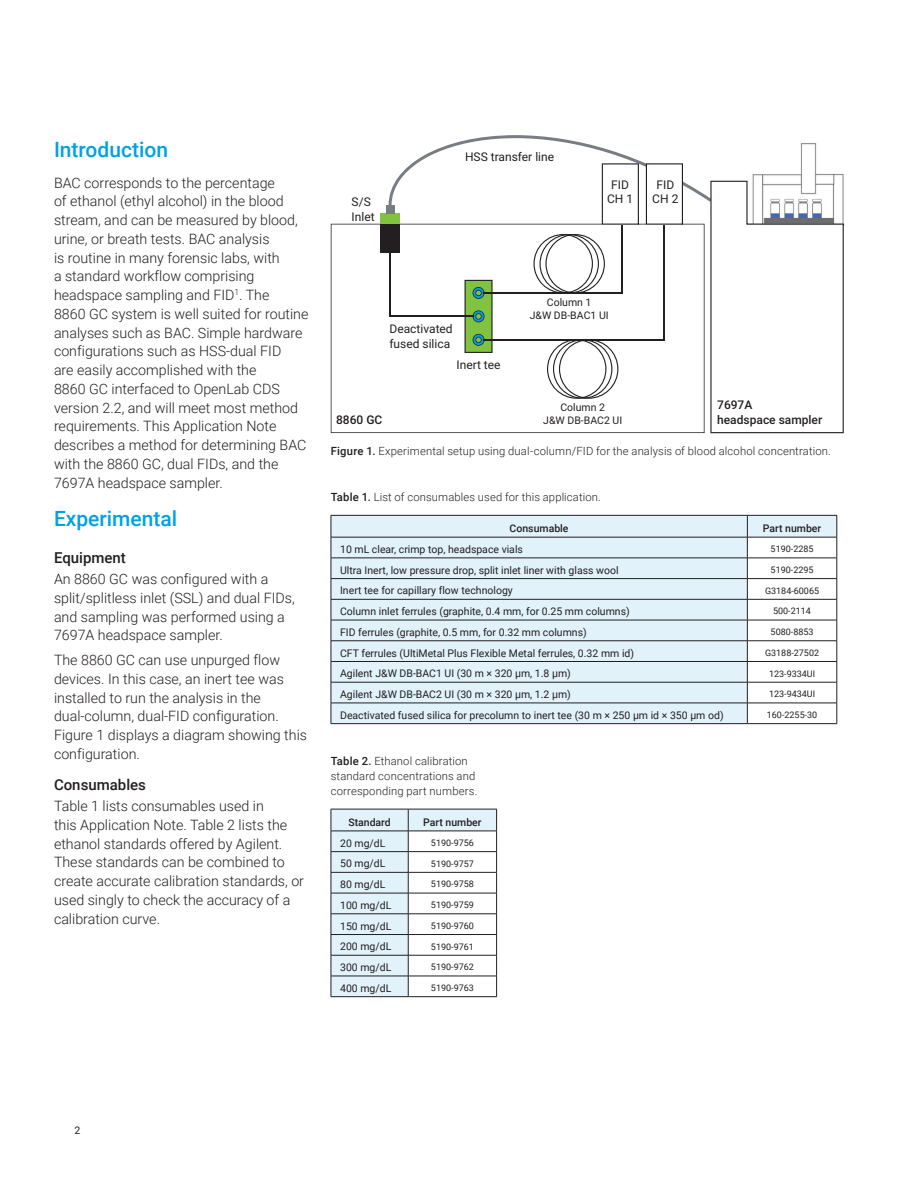
<style>
.page{position:relative;width:918px;height:1188px;background:#fff}
.page>*{position:absolute;margin:0;border:0;box-sizing:border-box;transform-origin:0 0}
.Header_1{font:500 21px "Roboto";color:#00a1e3}
.Header_2{font:500 15px "Roboto";color:#231f20}
.Text{font:300 14.25px/18.8px "Roboto";color:#231f20}
.t1{font:12px/14.4px "Roboto";color:#231f20}
.t2{font:500 12px/14.4px "Roboto";color:#231f20}
.t3{font:300 11.25px/15px "Roboto";letter-spacing:.015em;color:#231f20}
.Table_text{font:10.5px/12.6px "Roboto";color:#231f20;text-align:center}
.Table_header{font:500 10.5px "Roboto";color:#231f20}
.Table_text_small_cen{font:9px "Roboto";color:#231f20}
.s1{font-weight:500}
</style>
<div class="page">
<svg style="left:332px;top:516px;width:505px;height:207px;background:#e1f0f7"></svg>
<hr style="left:331px;top:558px;width:416px;height:1px;background:#231f20">
<hr style="left:747px;top:558px;width:90px;height:1px;background:#231f20">
<hr style="left:331px;top:578px;width:416px;height:1px;background:#231f20">
<hr style="left:747px;top:578px;width:90px;height:1px;background:#231f20">
<hr style="left:331px;top:599px;width:416px;height:1px;background:#231f20">
<hr style="left:747px;top:599px;width:90px;height:1px;background:#231f20">
<hr style="left:331px;top:620px;width:416px;height:1px;background:#231f20">
<hr style="left:747px;top:620px;width:90px;height:1px;background:#231f20">
<hr style="left:331px;top:641px;width:416px;height:1px;background:#231f20">
<hr style="left:747px;top:641px;width:90px;height:1px;background:#231f20">
<hr style="left:331px;top:661px;width:416px;height:1px;background:#231f20">
<hr style="left:747px;top:661px;width:90px;height:1px;background:#231f20">
<hr style="left:331px;top:682px;width:416px;height:1px;background:#231f20">
<hr style="left:747px;top:682px;width:90px;height:1px;background:#231f20">
<hr style="left:331px;top:703px;width:416px;height:1px;background:#231f20">
<hr style="left:747px;top:703px;width:90px;height:1px;background:#231f20">
<hr style="left:331px;top:723px;width:416px;height:1px;background:#231f20">
<hr style="left:331px;top:515px;width:416px;height:1px;background:#231f20">
<svg style="left:331px;top:516px;width:1px;height:207px"></svg>
<hr style="left:747px;top:515px;width:90px;height:1px;background:#231f20">
<hr style="left:331px;top:537px;width:416px;height:1px;background:#231f20">
<hr style="left:747px;top:537px;width:90px;height:1px;background:#231f20">
<svg style="left:747px;top:516px;width:1px;height:207px"></svg>
<svg style="left:837px;top:516px;width:1px;height:207px"></svg>
<hr style="left:747px;top:723px;width:90px;height:1px;background:#231f20">
<svg style="left:331px;top:809px;width:166px;height:188px"></svg>
<hr style="left:331px;top:831px;width:77px;height:1px;background:#231f20">
<hr style="left:408px;top:831px;width:89px;height:1px;background:#231f20">
<svg style="left:331px;top:224px;width:58px;height:209px"></svg>
<div style="left:380px;top:224px;width:20px;height:28px;background:#231f20"></div>
<div style="left:380px;top:214px;width:20px;height:10px;background:#81c340"></div>
<div style="left:386px;top:205px;width:9px;height:9px;background:#787d83"></div>
<svg style="left:389px;top:135px;width:455px;height:298px"></svg>
<p class="Header_1" style="left:54px;top:135px;width:116px">Introduction</p>
<p class="Text" style="left:54px;top:173px;width:256px">BAC corresponds to the percentage<br>of ethanol (ethyl alcohol) in the blood stream, and can be measured by blood, urine, or breath tests. BAC analysis<br>is routine in many forensic labs, with<br>a standard workflow comprising headspace sampling and FID<sup>1</sup>. The<br>8860 GC system is well suited for routine analyses such as BAC. Simple hardware configurations such as HSS‑dual FID<br>are easily accomplished with the<br>8860 GC interfaced to OpenLab CDS version 2.2, and will meet most method requirements. This Application Note describes a method for determining BAC with the 8860 GC, dual FIDs, and the 7697A headspace sampler.</p>
<p class="Header_1" style="left:54px;top:504px;width:125px">Experimental</p>
<p class="Header_2" style="left:54px;top:547px;width:73px">Equipment</p>
<p class="Text" style="left:54px;top:569px;width:242px">An 8860 GC was configured with a split/splitless inlet (SSL) and dual FIDs, and sampling was performed using a 7697A headspace sampler.</p>
<p class="Text" style="left:54px;top:650px;width:255px">The 8860 GC can use unpurged flow devices. In this case, an inert tee was installed to run the analysis in the dual-column, dual-FID configuration.<br>Figure 1 displays a diagram showing this configuration.</p>
<p class="Header_2" style="left:54px;top:774px;width:93px">Consumables</p>
<p class="Text" style="left:54px;top:796px;width:252px">Table 1 lists consumables used in<br>this Application Note. Table 2 lists the ethanol standards offered by Agilent.<br>These standards can be combined to create accurate calibration standards, or used singly to check the accuracy of a calibration curve.</p>
<p class="t1" style="left:352px;top:194px;width:25px">S/S<br>Inlet</p>
<p class="t1" style="left:465px;top:150px;width:91px">HSS transfer line</p>
<p class="t1" style="left:607px;top:177px;width:28px;text-align:center">FID<br>CH 1</p>
<p class="t1" style="left:652px;top:177px;width:28px;text-align:center">FID<br>CH 2</p>
<p class="t1" style="left:389px;top:321px;width:65px">Deactivated fused silica</p>
<p class="t1" style="left:456px;top:357px;width:46px">Inert tee</p>
<p class="Table_text" style="left:530px;top:296px;width:80px">Column 1<br>J&amp;W DB-BAC1 UI</p>
<p class="t2" style="left:336px;top:412px;width:48px">8860 GC</p>
<p class="Table_text" style="left:543px;top:401px;width:80px">Column 2<br>J&amp;W DB-BAC2 UI</p>
<p class="t2" style="left:717px;top:397px;width:107px">7697A<br>headspace sampler</p>
<p class="t3" style="left:331px;top:443px;width:502px"><span class="s1">Figure 1.</span> Experimental setup using dual-column/FID for the analysis of blood alcohol concentration.</p>
<p class="t3" style="left:331px;top:489px;width:272px"><span class="s1">Table 1.</span> List of consumables used for this application.</p>
<p class="Table_header" style="left:510px;top:521px;width:60px">Consumable</p>
<p class="Table_header" style="left:763px;top:521px;width:60px">Part number</p>
<p class="Table_text" style="left:340px;top:543px;width:184px">10 mL clear, crimp top, headspace vials</p>
<p class="Table_text_small_cen" style="left:771px;top:543px;width:44px">5190-2285</p>
<p class="Table_text" style="left:340px;top:563px;width:280px">Ultra Inert, low pressure drop, split inlet liner with glass wool</p>
<p class="Table_text_small_cen" style="left:771px;top:563px;width:44px">5190-2295</p>
<p class="Table_text" style="left:340px;top:584px;width:174px">Inert tee for capillary flow technology</p>
<p class="Table_text_small_cen" style="left:765px;top:584px;width:56px">G3184-60065</p>
<p class="Table_text" style="left:340px;top:605px;width:291px">Column inlet ferrules (graphite, 0.4 mm, for 0.25 mm columns)</p>
<p class="Table_text_small_cen" style="left:773px;top:605px;width:39px">500-2114</p>
<p class="Table_text" style="left:340px;top:625px;width:248px">FID ferrules (graphite, 0.5 mm, for 0.32 mm columns)</p>
<p class="Table_text_small_cen" style="left:771px;top:626px;width:44px">5080-8853</p>
<p class="Table_text" style="left:340px;top:646px;width:296px">CFT ferrules (UltiMetal Plus Flexible Metal ferrules, 0.32 mm id)</p>
<p class="Table_text_small_cen" style="left:765px;top:646px;width:56px">G3188-27502</p>
<p class="Table_text" style="left:340px;top:667px;width:232px">Agilent J&amp;W DB-BAC1 UI (30 m × 320 µm, 1.8 µm)</p>
<p class="Table_text_small_cen" style="left:769px;top:667px;width:48px">123-9334UI</p>
<p class="Table_text" style="left:340px;top:688px;width:232px">Agilent J&amp;W DB-BAC2 UI (30 m × 320 µm, 1.2 µm)</p>
<p class="Table_text_small_cen" style="left:769px;top:688px;width:48px">123-9434UI</p>
<p class="Table_text" style="left:340px;top:708px;width:385px">Deactivated fused silica for precolumn to inert tee (30 m × 250 µm id × 350 µm od)</p>
<p class="Table_text_small_cen" style="left:767px;top:709px;width:52px">160-2255-30</p>
<p class="t3" style="left:331px;top:753px;width:148px"><span class="s1">Table 2.</span> Ethanol calibration standard concentrations and corresponding part numbers.</p>
<p class="Table_header" style="left:348px;top:814px;width:44px">Standard</p>
<p class="Table_header" style="left:423px;top:814px;width:60px">Part number</p>
<p class="Table_text" style="left:340px;top:836px;width:47px">20 mg/dL</p>
<p class="Table_text_small_cen" style="left:431px;top:836px;width:44px">5190-9756</p>
<p class="Table_text" style="left:340px;top:857px;width:47px">50 mg/dL</p>
<p class="Table_text_small_cen" style="left:431px;top:857px;width:44px">5190-9757</p>
<p class="Table_text" style="left:340px;top:878px;width:47px">80 mg/dL</p>
<p class="Table_text_small_cen" style="left:431px;top:878px;width:44px">5190-9758</p>
<p class="Table_text" style="left:340px;top:899px;width:53px">100 mg/dL</p>
<p class="Table_text_small_cen" style="left:431px;top:899px;width:44px">5190-9759</p>
<p class="Table_text" style="left:340px;top:919px;width:53px">150 mg/dL</p>
<p class="Table_text_small_cen" style="left:431px;top:919px;width:44px">5190-9760</p>
<p class="Table_text" style="left:340px;top:940px;width:53px">200 mg/dL</p>
<p class="Table_text_small_cen" style="left:431px;top:940px;width:44px">5190-9761</p>
<p class="Table_text" style="left:340px;top:961px;width:53px">300 mg/dL</p>
<p class="Table_text_small_cen" style="left:431px;top:961px;width:44px">5190-9762</p>
<p class="Table_text" style="left:340px;top:981px;width:53px">400 mg/dL</p>
<p class="Table_text_small_cen" style="left:431px;top:982px;width:44px">5190-9763</p>
<p class="Table_text" style="left:75px;top:1124px;width:7px">2</p>
</div>
